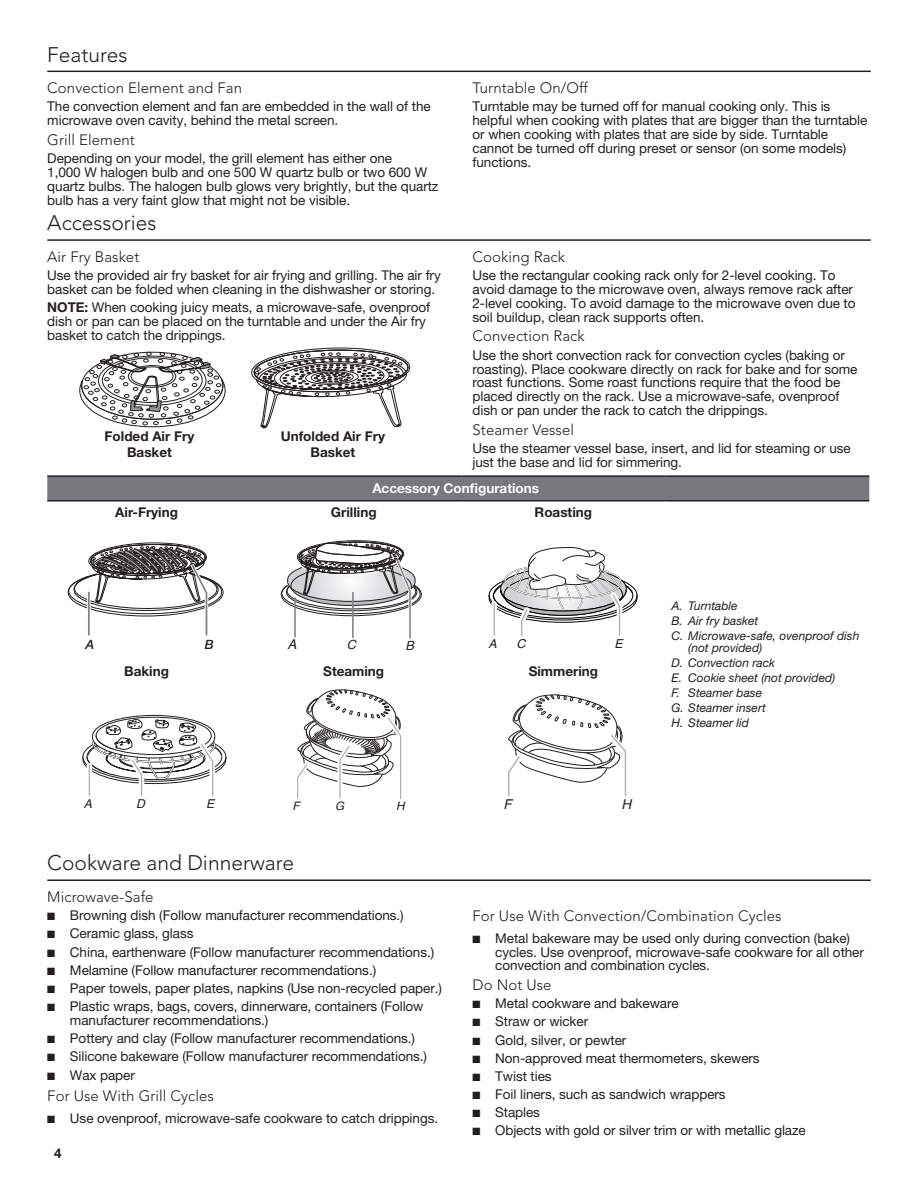
<style>
.page{position:relative;width:918px;height:1188px;background:#fff}
.page>*{position:absolute;margin:0;border:0;box-sizing:border-box;transform-origin:0 0}
.Heading_2_Cook{font:300 21px "Avenir LT Std";color:#231f20}
.Heading_3{font:300 15px "Avenir LT Std";letter-spacing:.005em;color:#231f20}
.Body{font:300 15px "Avenir LT Std";letter-spacing:.005em;color:#231f20}
.t1{font:italic 13.65px "Helvetica";color:#231f20}
.Body-2{font:13.5px/13.8px "Helvetica Neue LT Std";letter-spacing:-.005em;color:#231f20}
.Bullet{font:13.5px/13.8px "Helvetica Neue LT Std";letter-spacing:-.005em;color:#231f20}
.Heading_3-2{font:13.5px/13.8px "Helvetica Neue LT Std";letter-spacing:-.005em;color:#231f20}
.Part_Number{font:700 13.5px/16.2px "Helvetica Neue LT Std";color:#231f20;text-align:center}
.Body_Bold_Centered{font:700 13.5px "Helvetica Neue LT Std";color:#231f20}
.Body_Bold_Centered-2{font:700 13.5px "Helvetica Neue LT Std";color:#fff}
.t2{font:italic 13.5px "Helvetica";color:#231f20}
.t3{font:italic 500 12.75px "Helvetica Neue";color:#231f20}
.t4{font:italic 12.6px "Helvetica";color:#231f20}
.t5{font:italic 12.3px "Helvetica";color:#231f20}
.t6{font:italic 12.15px "Helvetica";color:#231f20}
.Table_Callouts{font:italic 12px/12px "Helvetica Neue LT Std";color:#231f20}
.t7{font:italic 11.7px "Helvetica";color:#231f20}
.s1{font-weight:700}
</style>
<div class="page">
<hr style="left:47px;top:71px;width:824px;height:1px;background:#231f20">
<hr style="left:47px;top:239px;width:824px;height:2px;background:#231f20">
<hr style="left:47px;top:879px;width:824px;height:2px;background:#231f20">
<svg style="left:79px;top:352px;width:147px;height:75px"></svg>
<svg style="left:251px;top:348px;width:159px;height:80px"></svg>
<div style="left:47px;top:477px;width:822px;height:23px;background:#76787b"></div>
<hr style="left:47px;top:475px;width:199px;height:2px;background:#231f20">
<hr style="left:246px;top:475px;width:215px;height:2px;background:#231f20">
<hr style="left:461px;top:475px;width:204px;height:2px;background:#231f20">
<hr style="left:665px;top:475px;width:204px;height:2px;background:#231f20">
<hr style="left:47px;top:500px;width:199px;height:2px;background:#231f20">
<hr style="left:246px;top:500px;width:215px;height:2px;background:#231f20">
<hr style="left:461px;top:500px;width:204px;height:2px;background:#231f20">
<hr style="left:665px;top:500px;width:204px;height:2px;background:#231f20">
<hr style="left:206px;top:592px;width:1px;height:44px;background:#808285">
<hr style="left:88px;top:592px;width:2px;height:44px;background:#808285">
<svg style="left:68px;top:542px;width:154px;height:73px"></svg>
<hr style="left:409px;top:589px;width:2px;height:50px;background:#808285">
<svg style="left:281px;top:540px;width:140px;height:75px"></svg>
<hr style="left:352px;top:592px;width:2px;height:46px;background:#808285">
<hr style="left:294px;top:597px;width:2px;height:40px;background:#808285">
<svg style="left:488px;top:547px;width:150px;height:89px"></svg>
<svg style="left:82px;top:715px;width:145px;height:82px"></svg>
<svg style="left:297px;top:689px;width:105px;height:110px"></svg>
<svg style="left:508px;top:694px;width:119px;height:103px"></svg>
<h2 class="Heading_2_Cook" style="left:47px;top:42px;width:82px">Features</h2>
<h3 class="Heading_3" style="left:47px;top:79px;width:196px">Convection Element and Fan</h3>
<p class="Body-2" style="left:47px;top:100px;width:385px">The convection element and fan are embedded in the wall of the microwave oven cavity, behind the metal screen.</p>
<h3 class="Heading_3" style="left:47px;top:131px;width:89px">Grill Element</h3>
<p class="Body-2" style="left:47px;top:151px;width:393px">Depending on your model, the grill element has either one<br>1,000 W halogen bulb and one 500 W quartz bulb or two 600 W quartz bulbs. The halogen bulb glows very brightly, but the quartz bulb has a very faint glow that might not be visible.</p>
<h2 class="Heading_2_Cook" style="left:47px;top:211px;width:111px">Accessories</h2>
<h3 class="Heading_3" style="left:47px;top:248px;width:94px">Air Fry Basket</h3>
<p class="Body-2" style="left:47px;top:268px;width:395px">Use the provided air fry basket for air frying and grilling. The air fry basket can be folded when cleaning in the dishwasher or storing.</p>
<p class="Body-2" style="left:47px;top:301px;width:384px"><span class="s1">NOTE:</span> When cooking juicy meats, a microwave-safe, ovenproof dish or pan can be placed on the turntable and under the Air fry basket to catch the drippings.</p>
<p class="Part_Number" style="left:105px;top:427px;width:91px">Folded Air Fry<br>Basket</p>
<p class="Part_Number" style="left:281px;top:427px;width:106px">Unfolded Air Fry<br>Basket</p>
<h3 class="Heading_3" style="left:473px;top:79px;width:117px">Turntable On/Off</h3>
<p class="Body-2" style="left:473px;top:100px;width:396px">Turntable may be turned off for manual cooking only. This is helpful when cooking with plates that are bigger than the turntable or when cooking with plates that are side by side. Turntable cannot be turned off during preset or sensor (on some models) functions.</p>
<h3 class="Heading_3" style="left:473px;top:248px;width:94px">Cooking Rack</h3>
<p class="Body-2" style="left:473px;top:268px;width:385px">Use the rectangular cooking rack only for 2-level cooking. To avoid damage to the microwave oven, always remove rack after 2-level cooking. To avoid damage to the microwave oven due to soil buildup, clean rack supports often.</p>
<p class="Body" style="left:473px;top:327px;width:114px">Convection Rack</p>
<h3 class="Heading_3-2" style="left:473px;top:348px;width:387px">Use the short convection rack for convection cycles (baking or roasting). Place cookware directly on rack for bake and for some roast functions. Some roast functions require that the food be placed directly on the rack. Use a microwave-safe, ovenproof dish or pan under the rack to catch the drippings.</h3>
<h3 class="Heading_3" style="left:473px;top:421px;width:103px">Steamer Vessel</h3>
<h3 class="Heading_3-2" style="left:473px;top:441px;width:380px">Use the steamer vessel base, insert, and lid for steaming or use just the base and lid for simmering.</h3>
<p class="Body_Bold_Centered-2" style="left:372px;top:480px;width:168px">Accessory Configurations</p>
<p class="Body_Bold_Centered" style="left:115px;top:504px;width:64px">Air-Frying</p>
<p class="Body_Bold_Centered" style="left:331px;top:504px;width:47px">Grilling</p>
<p class="Body_Bold_Centered" style="left:535px;top:504px;width:59px">Roasting</p>
<p class="t3" style="left:85px;top:637px;width:10px">A</p>
<p class="t3" style="left:205px;top:637px;width:11px">B</p>
<p class="t2" style="left:287px;top:633px;width:11px">A</p>
<p class="t4" style="left:347px;top:635px;width:11px">C</p>
<p class="t4" style="left:405px;top:635px;width:10px">B</p>
<p class="t5" style="left:488px;top:637px;width:10px">A</p>
<p class="t5" style="left:517px;top:637px;width:10px">C</p>
<p class="t5" style="left:615px;top:637px;width:10px">E</p>
<p class="Part_Number" style="left:124px;top:662px;width:46px">Baking</p>
<p class="Part_Number" style="left:323px;top:662px;width:62px">Steaming</p>
<p class="Part_Number" style="left:529px;top:662px;width:71px">Simmering</p>
<p class="t6" style="left:84px;top:794px;width:10px">A</p>
<p class="t6" style="left:136px;top:794px;width:10px">D</p>
<p class="t6" style="left:206px;top:794px;width:10px">E</p>
<p class="t7" style="left:292px;top:797px;width:9px">F</p>
<p class="t7" style="left:335px;top:797px;width:11px">G</p>
<p class="t7" style="left:396px;top:797px;width:10px">H</p>
<p class="t1" style="left:504px;top:794px;width:10px">F</p>
<p class="t1" style="left:621px;top:794px;width:11px">H</p>
<p class="Table_Callouts" style="left:671px;top:600px;width:68px">A. Turntable</p>
<p class="Table_Callouts" style="left:671px;top:615px;width:88px">B. Air fry basket</p>
<p class="Table_Callouts" style="left:688px;top:630px;width:173px;text-indent:-17px">C. Microwave-safe, ovenproof dish (not provided)</p>
<p class="Table_Callouts" style="left:671px;top:657px;width:105px">D. Convection rack</p>
<p class="Table_Callouts" style="left:671px;top:672px;width:166px">E. Cookie sheet (not provided)</p>
<p class="Table_Callouts" style="left:671px;top:687px;width:92px">F. Steamer base</p>
<p class="Table_Callouts" style="left:671px;top:702px;width:96px">G. Steamer insert</p>
<p class="Table_Callouts" style="left:671px;top:717px;width:79px">H. Steamer lid</p>
<h2 class="Heading_2_Cook" style="left:47px;top:851px;width:248px">Cookware and Dinnerware</h2>
<h3 class="Heading_3" style="left:47px;top:888px;width:108px">Microwave-Safe</h3>
<p class="Bullet" style="left:47px;top:908px;width:358px">■ Browning dish (Follow manufacturer recommendations.)</p>
<p class="Bullet" style="left:47px;top:926px;width:148px">■ Ceramic glass, glass</p>
<p class="Bullet" style="left:47px;top:945px;width:388px">■ China, earthenware (Follow manufacturer recommendations.)</p>
<p class="Bullet" style="left:47px;top:963px;width:330px">■ Melamine (Follow manufacturer recommendations.)</p>
<p class="Bullet" style="left:47px;top:981px;width:396px">■ Paper towels, paper plates, napkins (Use non-recycled paper.)</p>
<p class="Bullet" style="left:70px;top:999px;width:355px;text-indent:-23px">■ Plastic wraps, bags, covers, dinnerware, containers (Follow manufacturer recommendations.)</p>
<p class="Bullet" style="left:47px;top:1031px;width:369px">■ Pottery and clay (Follow manufacturer recommendations.)</p>
<p class="Bullet" style="left:47px;top:1050px;width:381px">■ Silicone bakeware (Follow manufacturer recommendations.)</p>
<p class="Bullet" style="left:47px;top:1068px;width:89px">■ Wax paper</p>
<h3 class="Heading_3" style="left:47px;top:1087px;width:168px">For Use With Grill Cycles</h3>
<p class="Bullet" style="left:47px;top:1111px;width:392px">■ Use ovenproof, microwave-safe cookware to catch drippings.</p>
<p class="Part_Number" style="left:54px;top:1145px;width:9px">4</p>
<h3 class="Heading_3" style="left:473px;top:907px;width:311px">For Use With Convection/Combination Cycles</h3>
<p class="Bullet" style="left:495px;top:931px;width:370px;text-indent:-23px">■ Metal bakeware may be used only during convection (bake) cycles. Use ovenproof, microwave-safe cookware for all other convection and combination cycles.</p>
<h3 class="Heading_3" style="left:473px;top:976px;width:81px">Do Not Use</h3>
<p class="Bullet" style="left:473px;top:996px;width:208px">■ Metal cookware and bakeware</p>
<p class="Bullet" style="left:473px;top:1014px;width:117px">■ Straw or wicker</p>
<p class="Bullet" style="left:473px;top:1033px;width:155px">■ Gold, silver, or pewter</p>
<p class="Bullet" style="left:473px;top:1051px;width:289px">■ Non-approved meat thermometers, skewers</p>
<p class="Bullet" style="left:473px;top:1069px;width:81px">■ Twist ties</p>
<p class="Bullet" style="left:473px;top:1087px;width:255px">■ Foil liners, such as sandwich wrappers</p>
<p class="Bullet" style="left:473px;top:1105px;width:69px">■ Staples</p>
<p class="Bullet" style="left:473px;top:1124px;width:335px">■ Objects with gold or silver trim or with metallic glaze</p>
</div>
